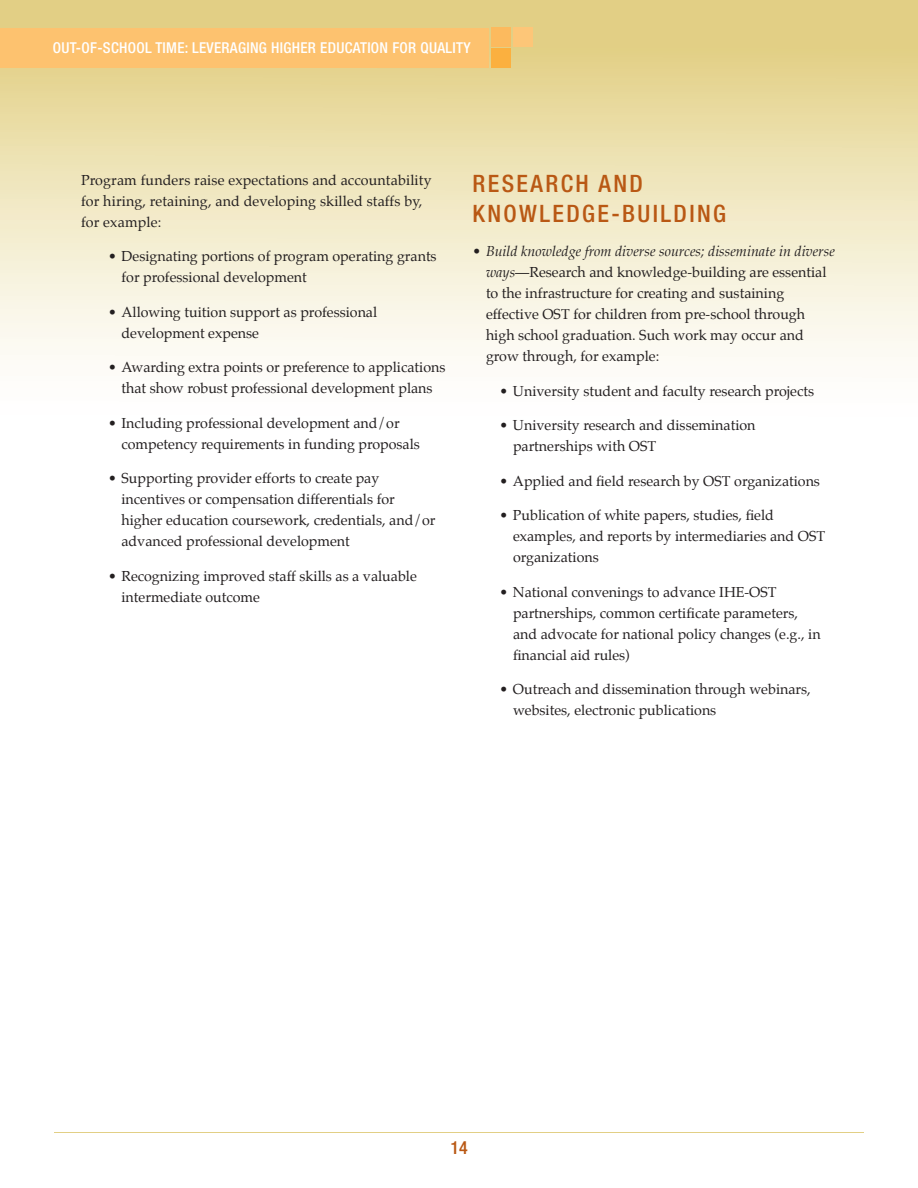
<style>
.page{position:relative;width:918px;height:1188px;background:#fff}
.page>*{position:absolute;margin:0;border:0;box-sizing:border-box;transform-origin:0 0}
.Subheading-Helve_Neu{font:500 condensed 24px "Helvetica Neue";letter-spacing:.1em;color:#b95814}
.t1{font:500 condensed 18px "Helvetica Neue";color:#b95814}
.t2{font:500 condensed 15px "Helvetica Neue";letter-spacing:.02em;color:#fff}
.Body-Palatino_9_5_14{font:14.25px/21px "Palatino";color:#231f20}
.s1{font-style:italic}
</style>
<div class="page">
<svg style="left:0;top:0;width:918px;height:357px"></svg>
<div style="left:0;top:28px;width:488px;height:40px;background:#fdc26f"></div>
<div style="left:514px;top:27px;width:19px;height:19px;background:#fdc678"></div>
<div style="left:491px;top:27px;width:20px;height:19px;background:#fcba5e"></div>
<div style="left:491px;top:48px;width:20px;height:20px;background:#fbb03f"></div>
<hr style="left:54px;top:1132px;width:810px;height:1px;background:#e2cf85">
<p class="t2" style="left:53px;top:39px;width:419px">OUT-OF-SCHOOL TIME: LEVERAGING HIGHER EDUCATION FOR QUALITY</p>
<p class="Body-Palatino_9_5_14" style="left:81px;top:169px;width:352px">Program funders raise expectations and accountability for hiring, retaining, and developing skilled staffs by,</p>
<p class="Body-Palatino_9_5_14" style="left:81px;top:211px;width:82px">for example:</p>
<p class="Body-Palatino_9_5_14" style="left:122px;top:246px;width:317px;text-indent:-14px">• Designating portions of program operating grants for professional development</p>
<p class="Body-Palatino_9_5_14" style="left:122px;top:301px;width:257px;text-indent:-14px">• Allowing tuition support as professional development expense</p>
<p class="Body-Palatino_9_5_14" style="left:108px;top:357px;width:339px;text-align:center">• Awarding extra points or preference to applications that show robust professional development plans</p>
<p class="Body-Palatino_9_5_14" style="left:122px;top:412px;width:300px;text-indent:-14px">• Including professional development and/or competency requirements in funding proposals</p>
<p class="Body-Palatino_9_5_14" style="left:122px;top:468px;width:315px;text-indent:-14px">• Supporting provider efforts to create pay incentives or compensation differentials for higher education coursework, credentials, and/or advanced professional development</p>
<p class="Body-Palatino_9_5_14" style="left:122px;top:565px;width:297px;text-indent:-14px">• Recognizing improved staff skills as a valuable intermediate outcome</p>
<p class="Subheading-Helve_Neu" style="left:472px;top:169px;width:172px">RESEARCH AND</p>
<p class="Subheading-Helve_Neu" style="left:472px;top:199px;width:255px">KNOWLEDGE-BUILDING</p>
<p class="Body-Palatino_9_5_14" style="left:486px;top:241px;width:350px;text-indent:-14px">• <span class="s1">Build knowledge from diverse sources; disseminate in diverse ways</span>—Research and knowledge-building are essential to the infrastructure for creating and sustaining effective OST for children from pre-school through high school graduation. Such work may occur and grow through, for example:</p>
<p class="Body-Palatino_9_5_14" style="left:500px;top:380px;width:316px">• University student and faculty research projects</p>
<p class="Body-Palatino_9_5_14" style="left:513px;top:415px;width:244px;text-indent:-14px">• University research and dissemination partnerships with OST</p>
<p class="Body-Palatino_9_5_14" style="left:500px;top:470px;width:322px">• Applied and field research by OST organizations</p>
<p class="Body-Palatino_9_5_14" style="left:513px;top:505px;width:314px;text-indent:-14px">• Publication of white papers, studies, field examples, and reports by intermediaries and OST organizations</p>
<p class="Body-Palatino_9_5_14" style="left:513px;top:581px;width:309px;text-indent:-14px">• National convenings to advance IHE-OST partnerships, common certificate parameters, and advocate for national policy changes (e.g., in financial aid rules)</p>
<p class="Body-Palatino_9_5_14" style="left:513px;top:679px;width:299px;text-indent:-14px">• Outreach and dissemination through webinars, websites, electronic publications</p>
<p class="t1" style="left:450px;top:1137px;width:19px">14</p>
</div>
